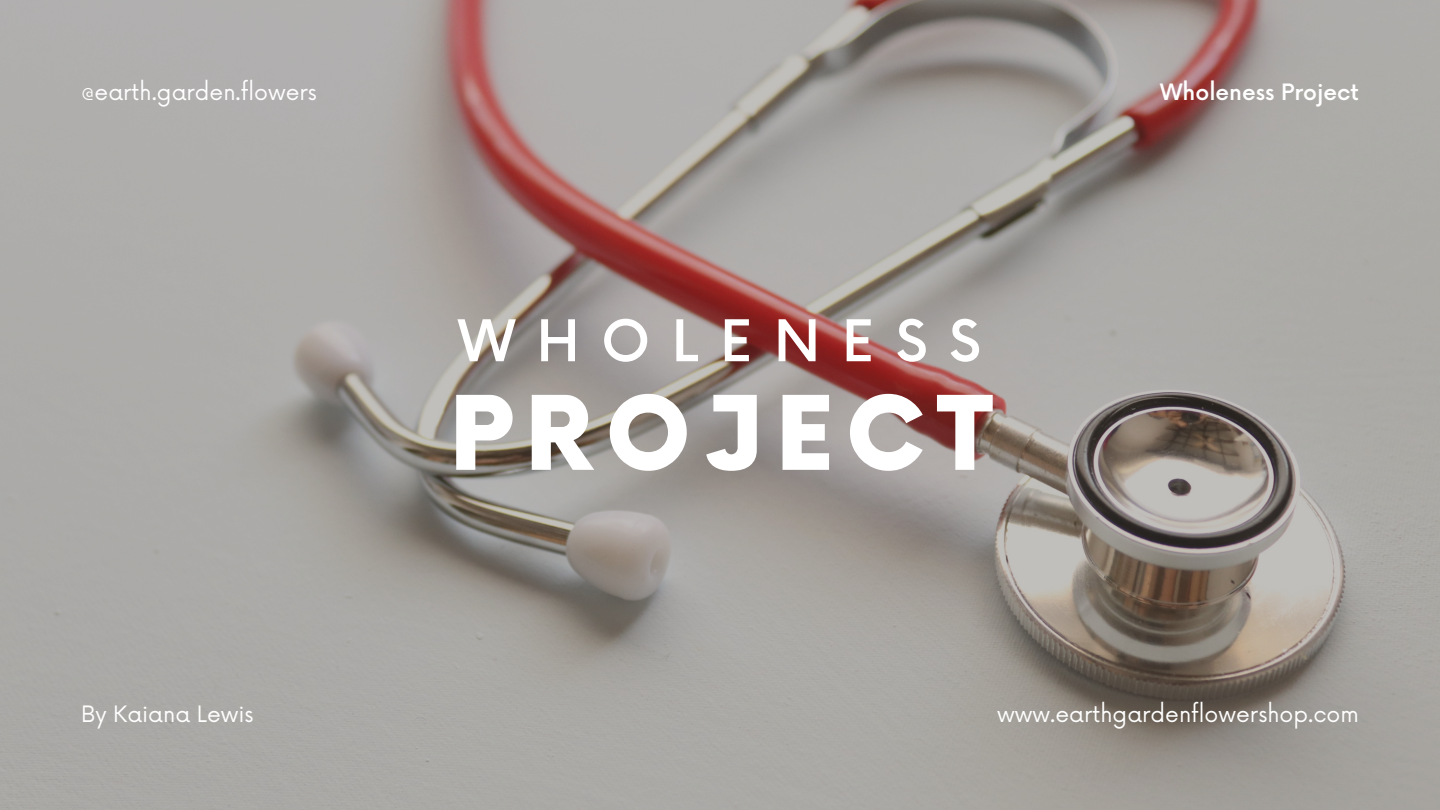
<style>
.page{position:relative;width:1440px;height:810px;background:#fff}
.page>*{position:absolute;margin:0;border:0;box-sizing:border-box;transform-origin:0 0}
.t1{font:900 100px "Now";letter-spacing:.125em;color:#fff}
.t2{font:500 56px "Now";letter-spacing:.385em;color:#fff}
.t3{font:22px "Now";color:#fff}
.t4{font:500 22px "Now";color:#fff}
</style>
<div class="page">
<img style="left:0;top:0;width:1440px;height:810px">
<p class="t3" style="left:81px;top:80px;width:238px">@earth.garden.flowers</p>
<p class="t4" style="left:1160px;top:81px;width:200px">Wholeness Project</p>
<p class="t2" style="left:458px;top:311px;width:524px">WHOLENESS</p>
<p class="t3" style="left:81px;top:702px;width:174px">By Kaiana Lewis</p>
<p class="t1" style="left:449px;top:380px;width:544px">PROJECT</p>
<p class="t3" style="left:997px;top:702px;width:363px">www.earthgardenflowershop.com</p>
</div>
